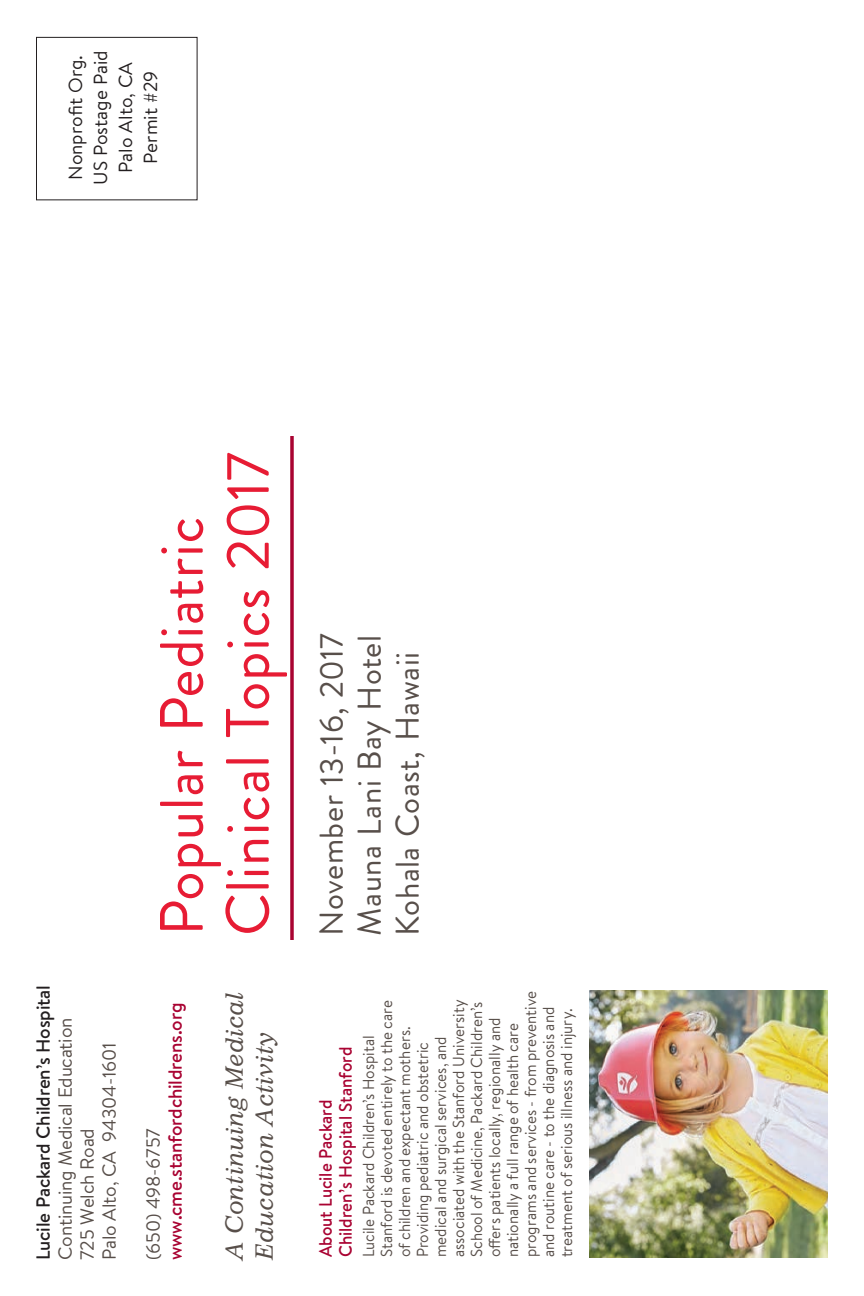
<style>
.page{position:relative;width:864px;height:1296px;background:#fff}
.page>*{position:absolute;margin:0;border:0;box-sizing:border-box;transform-origin:0 0}
.t1{font:61px/66px "Brandon Grotesque";letter-spacing:.01em;color:#e71c34}
.t2{font:33px "Brandon Grotesque";letter-spacing:.015em;color:#584f4a}
.t3{font:italic 24px/30px "Impressum LT";color:#584f4a}
.t4{font:500 19px/22px "Brandon Text";letter-spacing:-.01em;color:#231f20}
.t5{font:19px "Brandon Text";letter-spacing:-.01em;color:#584f4a}
.t6{font:19px "Brandon Text";color:#231f20}
.t7{font:500 19px "Brandon Text";letter-spacing:-.01em;color:#a90332}
.t8{font:500 18px/20px "Brandon Text";color:#a90332;scale:.95 1}
.t9{font:16px/18px "Brandon Text";letter-spacing:.005em;color:#584f4a;scale:.95 1}
.s1{font-weight:400;color:#584f4a}
</style>
<div class="page">
<img style="left:590px;top:990px;width:238px;height:267px">
<div style="left:36px;top:37px;width:162px;height:163px;border:1px solid #231f20"></div>
<svg style="left:290px;top:436px;width:4px;height:504px;background:#b3224b"></svg>
<p class="t6" style="left:62px;top:180px;width:126px;rotate:-90deg">Nonprofit Org.</p>
<p class="t6" style="left:87px;top:185px;width:136px;rotate:-90deg">US Postage Paid</p>
<p class="t6" style="left:113px;top:173px;width:113px;rotate:-90deg">Palo Alto, CA</p>
<p class="t6" style="left:138px;top:164px;width:94px;rotate:-90deg">Permit #29</p>
<p class="t4" style="left:32px;top:1260px;width:276px;rotate:-90deg">Lucile Packard Children’s Hospital<br><span class="s1">Continuing Medical Education</span></p>
<p class="t5" style="left:74px;top:1260px;width:133px;rotate:-90deg">725 Welch Road</p>
<p class="t5" style="left:96px;top:1260px;width:219px;rotate:-90deg">Palo Alto, CA 94304-1601</p>
<p class="t1" style="left:150px;top:936px;width:485px;rotate:-90deg">Popular Pediatric<br>Clinical Topics 2017</p>
<p class="t7" style="left:162px;top:1260px;width:259px;rotate:-90deg">www.cme.stanfordchildrens.org</p>
<p class="t3" style="left:219px;top:1260px;width:270px;rotate:-90deg">A Continuing Medical<br>Education Activity</p>
<p class="t5" style="left:140px;top:1260px;width:133px;rotate:-90deg">(650) 498-6757</p>
<p class="t2" style="left:309px;top:936px;width:304px;rotate:-90deg">November 13-16, 2017</p>
<p class="t2" style="left:347px;top:936px;width:302px;rotate:-90deg">Mauna Lani Bay Hotel</p>
<p class="t2" style="left:385px;top:936px;width:286px;rotate:-90deg">Kohala Coast, Hawaii</p>
<p class="t9" style="left:359px;top:1257px;width:282px;rotate:-90deg">Lucile Packard Children’s Hospital Stanford is devoted entirely to the care of children and expectant mothers.<br>Providing pediatric and obstetric medical and surgical services, and associated with the Stanford University School of Medicine, Packard Children’s offers patients locally, regionally and nationally a full range of health care programs and services - from preventive and routine care - to the diagnosis and treatment of serious illness and injury.</p>
<p class="t8" style="left:315px;top:1257px;width:223px;rotate:-90deg">About Lucile Packard<br>Children’s Hospital Stanford</p>
</div>
